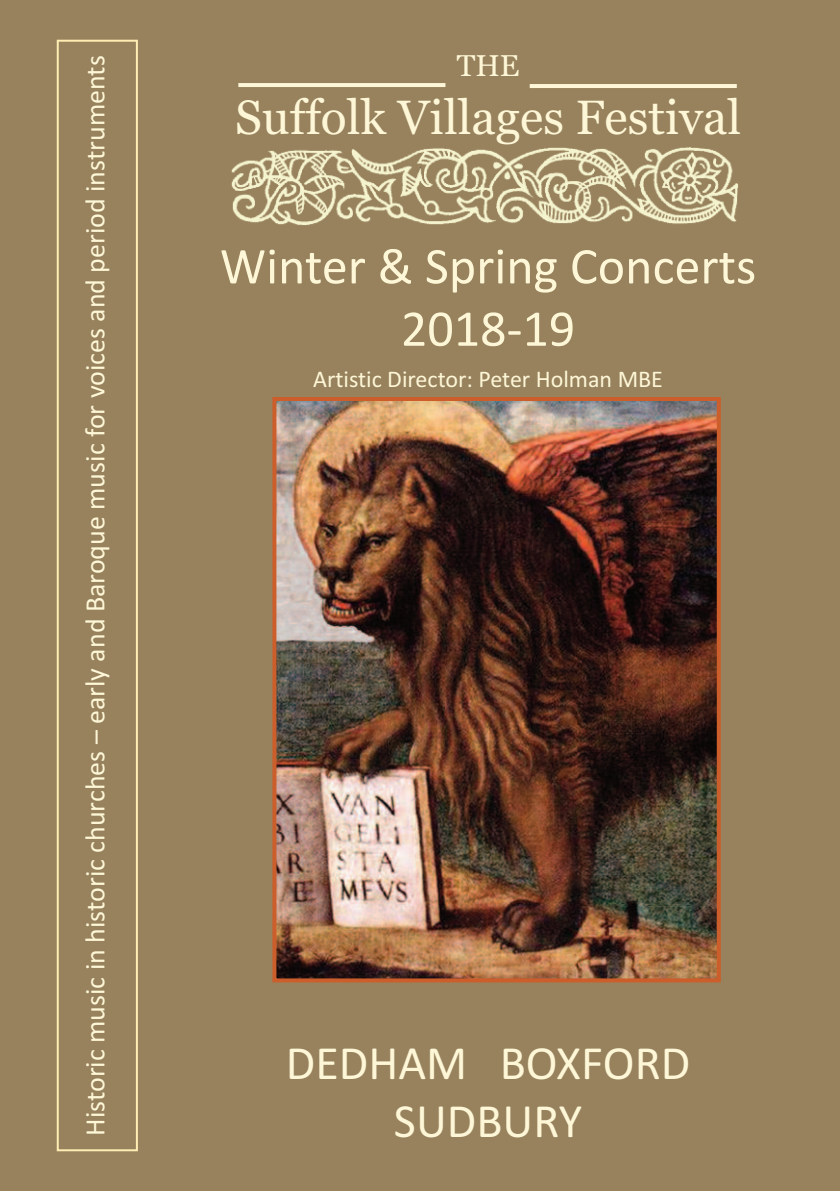
<style>
.page{position:relative;width:840px;height:1191px;background:#fff}
.page>*{position:absolute;margin:0;border:0;box-sizing:border-box;transform-origin:0 0}
.t1{font:52px/62.4px "Calibri";color:#fef7d7;text-align:center}
.t2{font:48px "Georgia";color:#fef7d7}
.t3{font:48px/57.6px "Calibri";color:#fef7d7;text-align:center}
.t4{font:30px "Georgia";color:#fef7d7}
.t5{font:28px "Calibri";color:#fef7d7}
.t6{font:24px "Calibri";color:#fef7d7}
</style>
<div class="page">
<div style="left:0;top:0;width:839px;height:1191px;background:#97825d"></div>
<img style="left:231px;top:147px;width:507px;height:78px">
<hr style="left:238px;top:83px;width:207px;height:4px;background:#fef7d7">
<hr style="left:529px;top:84px;width:207px;height:4px;background:#fef7d7">
<div style="left:57px;top:40px;width:81px;height:1111px;border:2px solid #ffeeb4"></div>
<img style="left:277px;top:402px;width:438px;height:575px">
<div style="left:272px;top:397px;width:448px;height:585px;border:4px solid #cc5e2b"></div>
<p class="t5" style="left:78px;top:1135px;width:1082px;rotate:-90deg">Historic music in historic churches – early and Baroque music for voices and period instruments</p>
<p class="t4" style="left:456px;top:48px;width:64px">THE</p>
<h2 class="t2" style="left:235px;top:89px;width:507px">Suffolk Villages Festival</h2>
<h1 class="t1" style="left:220px;top:234px;width:537px">Winter &amp; Spring Concerts<br>2018-19</h1>
<p class="t6" style="left:313px;top:365px;width:351px">Artistic Director: Peter Holman MBE</p>
<h2 class="t3" style="left:286px;top:1033px;width:406px">DEDHAM BOXFORD<br>SUDBURY</h2>
</div>
